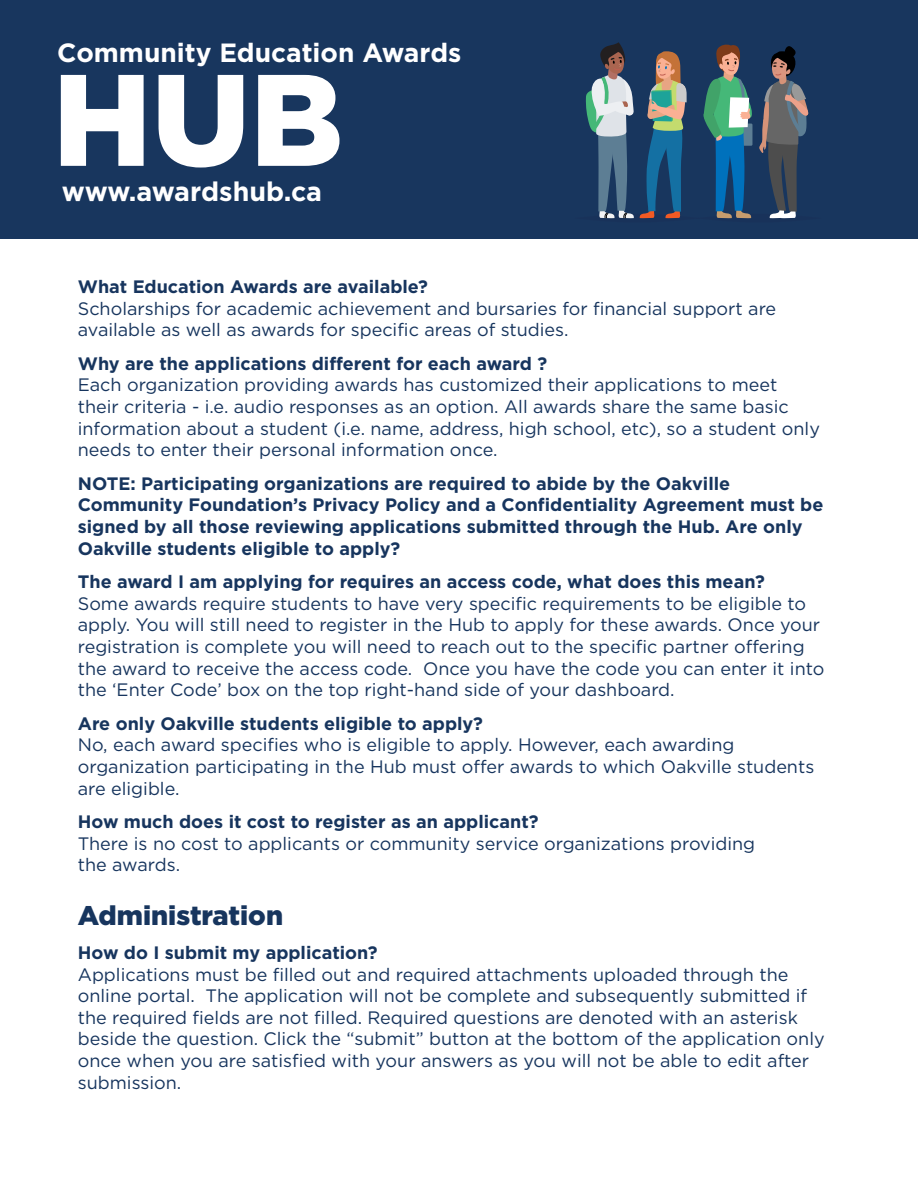
<style>
.page{position:relative;width:918px;height:1188px;background:#fff}
.page>*{position:absolute;margin:0;border:0;box-sizing:border-box;transform-origin:0 0}
.t1{font:900 129.9px "Gotham HTF";color:#fff}
.t2{font:900 27px "Gotham HTF";color:#17355e}
.t3{font:700 26.85px "Gotham HTF";color:#fff}
.t4{font:700 26.4px "Gotham HTF";color:#fff}
.t5{font:18px/21.6px "Gotham HTF";color:#17355e}
.t6{font:700 18px/21.6px "Gotham HTF";color:#17355e}
</style>
<div class="page">
<div style="left:0;top:0;width:918px;height:238px;background:#18365e"></div>
<div style="left:574px;top:214px;width:126px;height:8px;background:#18325a;border-radius:50%"></div>
<svg style="left:696px;top:214px;width:126px;height:8px"></svg>
<svg style="left:703px;top:44px;width:49px;height:174px"></svg>
<svg style="left:640px;top:51px;width:47px;height:167px"></svg>
<svg style="left:759px;top:46px;width:50px;height:172px"></svg>
<svg style="left:586px;top:42px;width:48px;height:177px"></svg>
<h3 class="t4" style="left:57px;top:37px;width:406px">Community Education Awards</h3>
<h1 class="t1" style="left:53px;top:45px;width:292px">HUB</h1>
<h3 class="t3" style="left:62px;top:176px;width:262px">www.awardshub.ca</h3>
<p class="t6" style="left:78px;top:275px;width:352px">What Education Awards are available?</p>
<p class="t5" style="left:78px;top:297px;width:700px">Scholarships for academic achievement and bursaries for financial support are available as well as awards for specific areas of studies.</p>
<p class="t6" style="left:78px;top:352px;width:471px">Why are the applications different for each award ?</p>
<p class="t5" style="left:78px;top:374px;width:744px">Each organization providing awards has customized their applications to meet their criteria - i.e. audio responses as an option. All awards share the same basic information about a student (i.e. name, address, high school, etc), so a student only needs to enter their personal information once.</p>
<p class="t6" style="left:78px;top:472px;width:747px">NOTE: Participating organizations are required to abide by the Oakville Community Foundation’s Privacy Policy and a Confidentiality Agreement must be signed by all those reviewing applications submitted through the Hub. Are only Oakville students eligible to apply?</p>
<p class="t6" style="left:78px;top:571px;width:688px">The award I am applying for requires an access code, what does this mean?</p>
<p class="t5" style="left:78px;top:592px;width:748px">Some awards require students to have very specific requirements to be eligible to apply. You will still need to register in the Hub to apply for these awards. Once your registration is complete you will need to reach out to the specific partner offering the award to receive the access code. Once you have the code you can enter it into the ‘Enter Code’ box on the top right-hand side of your dashboard.</p>
<p class="t6" style="left:78px;top:712px;width:407px">Are only Oakville students eligible to apply?</p>
<p class="t5" style="left:78px;top:734px;width:738px">No, each award specifies who is eligible to apply. However, each awarding organization participating in the Hub must offer awards to which Oakville students are eligible.</p>
<p class="t6" style="left:78px;top:811px;width:462px">How much does it cost to register as an applicant?</p>
<p class="t5" style="left:78px;top:832px;width:679px">There is no cost to applicants or community service organizations providing the awards.</p>
<p class="t2" style="left:78px;top:900px;width:207px">Administration</p>
<p class="t6" style="left:78px;top:941px;width:301px">How do I submit my application?</p>
<p class="t5" style="left:78px;top:963px;width:748px">Applications must be filled out and required attachments uploaded through the online portal. The application will not be complete and subsequently submitted if the required fields are not filled. Required questions are denoted with an asterisk beside the question. Click the “submit” button at the bottom of the application only once when you are satisfied with your answers as you will not be able to edit after submission.</p>
</div>
